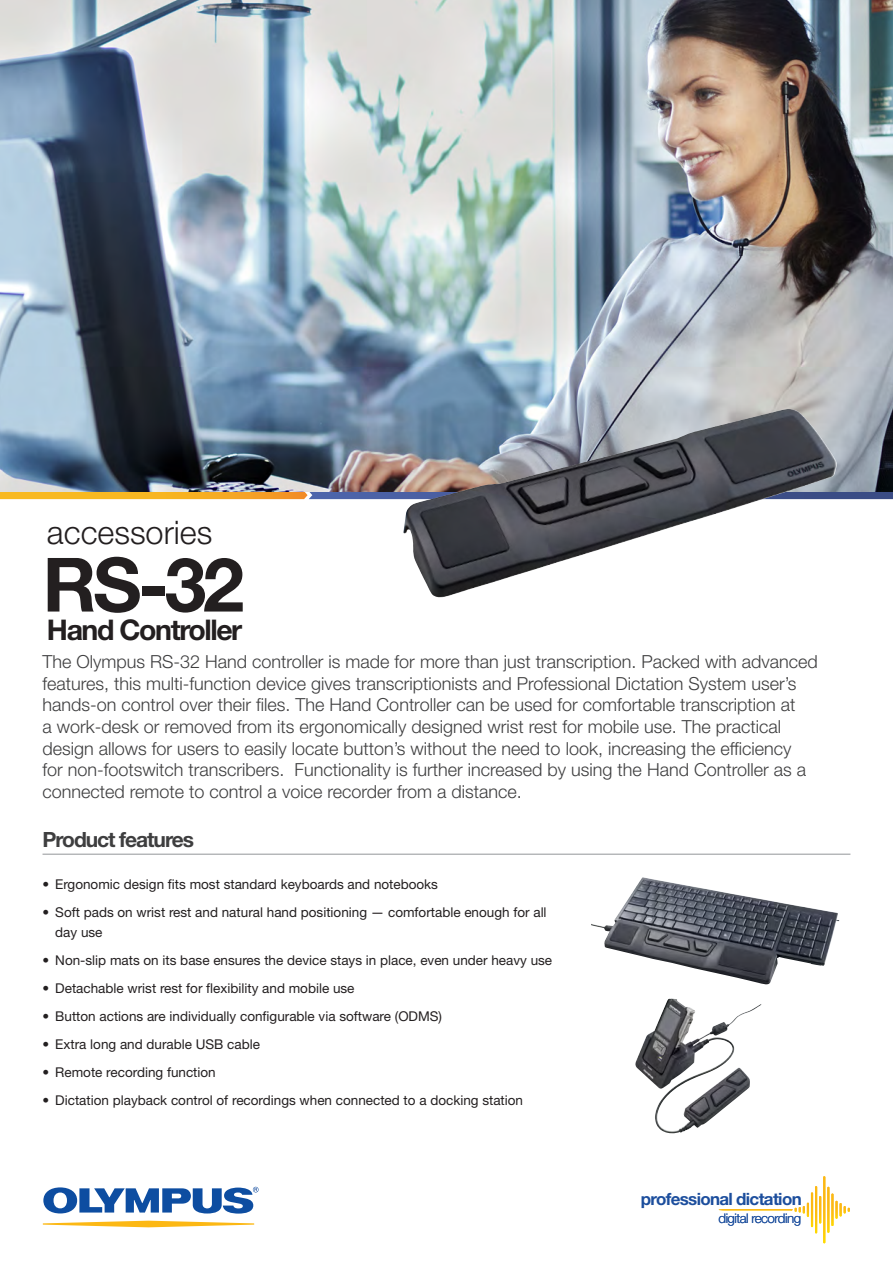
<style>
.page{position:relative;width:893px;height:1263px;background:#fff}
.page>*{position:absolute;margin:0;border:0;box-sizing:border-box;transform-origin:0 0}
.t1{font:700 75px "Helvetica Neue LT Std";color:#231f20}
.t2{font:300 32.4px "Helvetica Neue LT Std";color:#231f20}
.t3{font:700 28.5px "Helvetica Neue LT Std";letter-spacing:-.05em;color:#231f20}
.t4{font:700 21px "Helvetica Neue LT Std";letter-spacing:-.05em;color:#3e3e3f}
.t5{font:300 18px/21.6px "Helvetica Neue LT Std";color:#3e3e3f}
.t6{font:700 16.95px "Helvetica Neue LT Std";letter-spacing:-.04em;color:#1c4e9d}
.t7{font:13.5px/19.5px "Helvetica Neue LT Std";color:#231f20}
.t8{font:300 13.35px "Helvetica Neue LT Std";letter-spacing:-.04em;color:#1c4e9d}
</style>
<div class="page">
<svg style="left:0;top:491px;width:893px;height:8px"></svg>
<hr style="left:43px;top:854px;width:807px;height:1px;background:#939598">
<svg style="left:43px;top:1221px;width:211px;height:6px"></svg>
<svg style="left:43px;top:1187px;width:216px;height:26px"></svg>
<img style="left:0;top:0;width:893px;height:491px">
<img style="left:403px;top:409px;width:434px;height:189px">
<svg style="left:719px;top:1176px;width:131px;height:67px"></svg>
<img style="left:591px;top:877px;width:248px;height:108px">
<img style="left:635px;top:999px;width:115px;height:134px">
<p class="t2" style="left:47px;top:513px;width:167px">accessories</p>
<p class="t1" style="left:43px;top:538px;width:203px">RS-32</p>
<p class="t3" style="left:47px;top:612px;width:197px">Hand Controller</p>
<p class="t5" style="left:43px;top:650px;width:777px">The Olympus RS-32 Hand controller is made for more than just transcription. Packed with advanced features, this multi-function device gives transcriptionists and Professional Dictation System user’s hands-on control over their files. The Hand Controller can be used for comfortable transcription at<br>a work-desk or removed from its ergonomically designed wrist rest for mobile use. The practical design allows for users to easily locate button’s without the need to look, increasing the efficiency<br>for non-footswitch transcribers. Functionality is further increased by using the Hand Controller as a connected remote to control a voice recorder from a distance.</p>
<p class="t4" style="left:43px;top:827px;width:153px">Product features</p>
<p class="t7" style="left:43px;top:874px;width:397px">• Ergonomic design fits most standard keyboards and notebooks</p>
<p class="t7" style="left:55px;top:902px;width:493px;text-indent:-13px">• Soft pads on wrist rest and natural hand positioning — comfortable enough for all day use</p>
<p class="t7" style="left:43px;top:950px;width:511px">• Non-slip mats on its base ensures the device stays in place, even under heavy use</p>
<p class="t7" style="left:43px;top:978px;width:314px">• Detachable wrist rest for flexibility and mobile use</p>
<p class="t7" style="left:43px;top:1006px;width:401px">• Button actions are individually configurable via software (ODMS)</p>
<p class="t7" style="left:43px;top:1034px;width:219px">• Extra long and durable USB cable</p>
<p class="t7" style="left:43px;top:1062px;width:175px">• Remote recording function</p>
<p class="t7" style="left:43px;top:1090px;width:482px">• Dictation playback control of recordings when connected to a docking station</p>
<p class="t6" style="left:641px;top:1188px;width:162px">professional dictation</p>
<p class="t8" style="left:719px;top:1210px;width:84px">digital recording</p>
</div>
